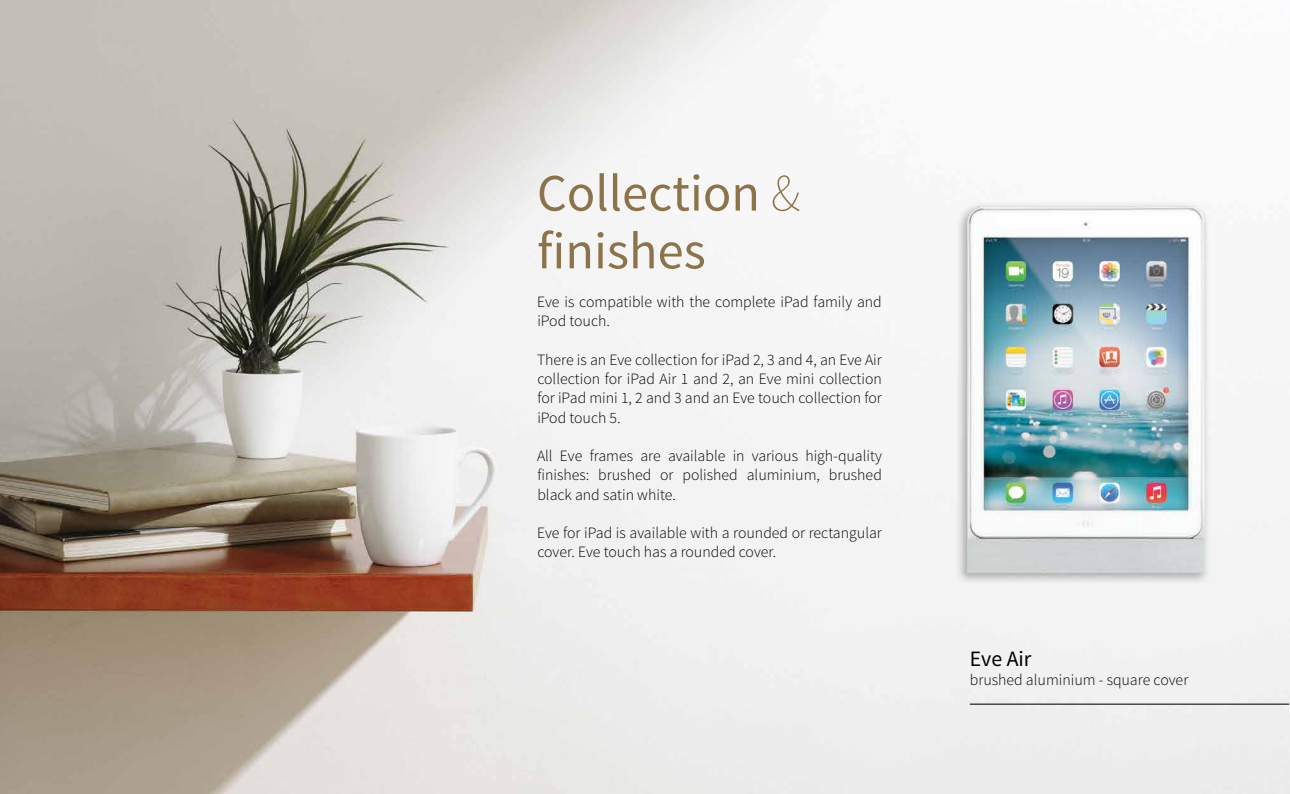
<style>
.page{position:relative;width:1290px;height:794px;background:#fff}
.page>*{position:absolute;margin:0;border:0;box-sizing:border-box;transform-origin:0 0}
.t1{font:52.5px/57.8px "Source Sans Pro";color:#8d734a}
.t2{font:21.88px "Source Sans Pro";color:#000}
.t3{font:300 15.75px/19.2px "Source Sans Pro";color:#000}
.s1{font-weight:200}
</style>
<div class="page">
<img style="left:0;top:0;width:1290px;height:794px">
<hr style="left:970px;top:703px;width:319px;height:1px;background:#000">
<h1 class="t1" style="left:537px;top:165px;width:265px">Collection <span class="s1">&amp; </span>finishes</h1>
<p class="t3" style="left:537px;top:292px;width:346px">Eve is compatible with the complete iPad family and iPod touch.</p>
<p class="t3" style="left:537px;top:350px;width:346px;text-align:justify">There is an Eve collection for iPad 2, 3 and 4, an Eve Air collection for iPad Air 1 and 2, an Eve mini collection for iPad mini 1, 2 and 3 and an Eve touch collection for iPod touch 5.</p>
<p class="t3" style="left:537px;top:446px;width:346px;text-align:justify">All Eve frames are available in various high-quality finishes: brushed or polished aluminium, brushed black and satin white.</p>
<p class="t3" style="left:537px;top:523px;width:346px">Eve for iPad is available with a rounded or rectangular cover. Eve touch has a rounded cover.</p>
<h2 class="t2" style="left:970px;top:645px;width:63px">Eve Air</h2>
<p class="t3" style="left:970px;top:670px;width:220px">brushed aluminium - square cover</p>
</div>
